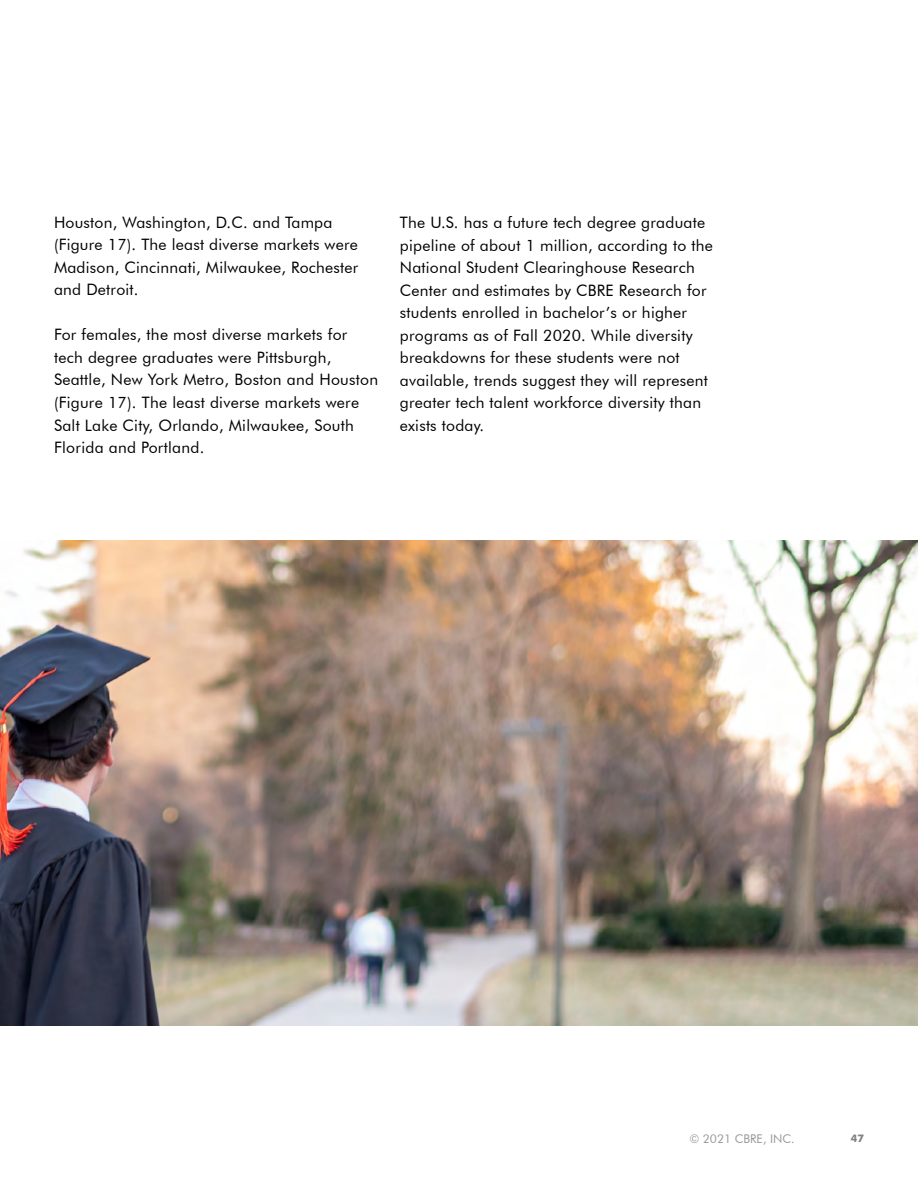
<style>
.page{position:relative;width:918px;height:1188px;background:#fff}
.page>*{position:absolute;margin:0;border:0;box-sizing:border-box;transform-origin:0 0}
.t1{font:15.75px/22.5px "Futura BT";letter-spacing:.015em;color:#000}
.t2{font:12px "Futura BT";color:#97999c}
.t3{font:700 10.5px "Futura BT";color:#808080}
</style>
<div class="page">
<img style="left:0;top:540px;width:918px;height:486px">
<p class="t1" style="left:54px;top:211px;width:306px">Houston, Washington, D.C. and Tampa (Figure 17). The least diverse markets were Madison, Cincinnati, Milwaukee, Rochester and Detroit.</p>
<p class="t1" style="left:54px;top:324px;width:326px">For females, the most diverse markets for tech degree graduates were Pittsburgh, Seattle, New York Metro, Boston and Houston (Figure 17). The least diverse markets were Salt Lake City, Orlando, Milwaukee, South Florida and Portland.</p>
<p class="t1" style="left:400px;top:211px;width:314px">The U.S. has a future tech degree graduate pipeline of about 1 million, according to the National Student Clearinghouse Research Center and estimates by CBRE Research for students enrolled in bachelor’s or higher programs as of Fall 2020. While diversity breakdowns for these students were not available, trends suggest they will represent greater tech talent workforce diversity than exists today.</p>
<p class="t2" style="left:689px;top:1132px;width:107px">© 2021 CBRE, INC.</p>
<p class="t3" style="left:851px;top:1132px;width:15px">47</p>
</div>
